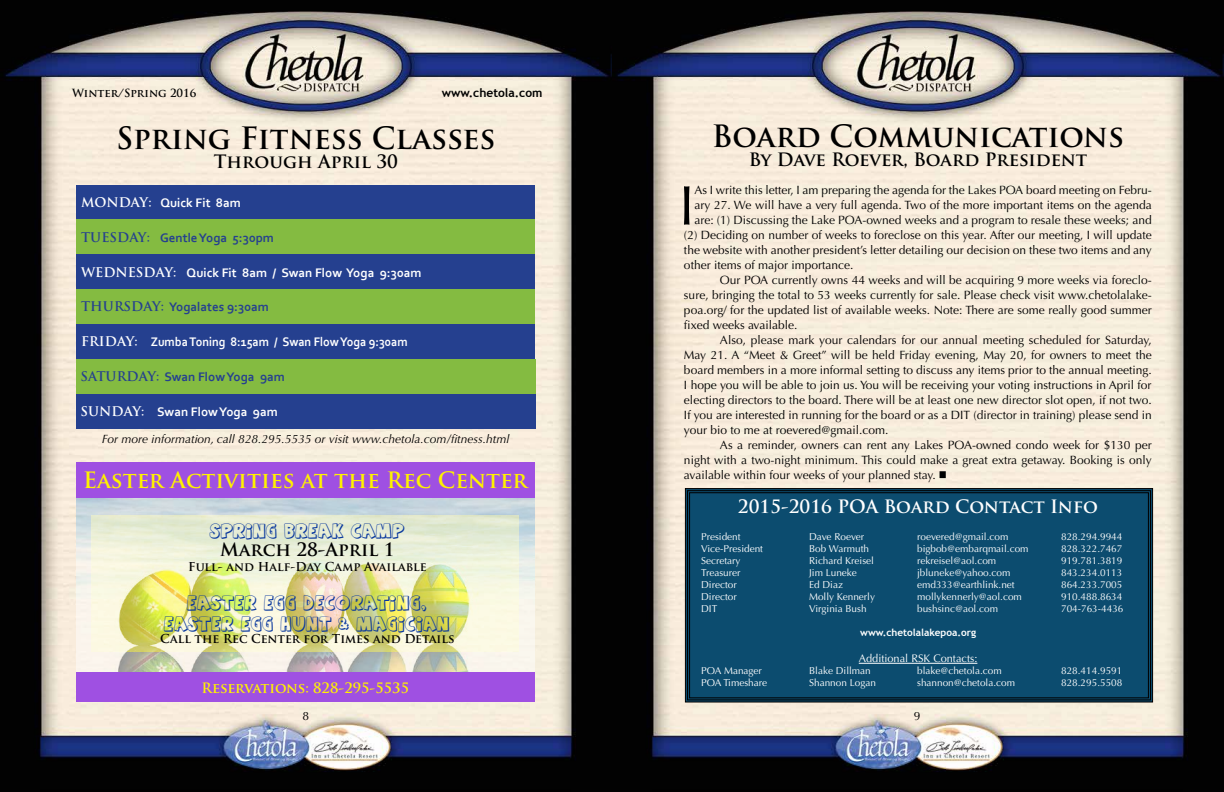
<style>
.page{position:relative;width:1224px;height:792px;background:#fff}
.page>*{position:absolute;margin:0;border:0;box-sizing:border-box;transform-origin:0 0}
.t1{font:55.8px "Optima";color:#000}
.t2{font:700 30px "Trajan Pro";color:#000}
.t3{font:700 22px "Trajan Pro";color:#fff200}
.t4{font:700 18px "Trajan Pro";color:#000}
.t5{font:700 18px "Trajan Pro";color:#fff}
.t6{font:14px/21px "Agent Orange";color:#07369e;text-align:center}
.t7{font:700 14px "Trajan Pro";color:#fff200}
.t8{font:700 13px "Corbel";color:#fff}
.t9{font:700 13px "Corbel";color:#25408f}
.t10{font:700 13px "Corbel";color:#fff;scale:.93 1}
.t11{font:12px "Optima";color:#000}
.t12{font:italic 12px "Optima";color:#000}
.t13{font:700 12px "Trajan Pro";color:#000}
.t14{font:700 12px "Trebuchet MS";color:#000}
.t15{font:11px "Optima";color:#fff}
.t16{font:700 11px "Trajan Pro";color:#000}
.t17{font:10px "Optima";color:#fff}
.t18{font:700 10px "Trebuchet MS";color:#fff}
.s1{font-family:"Trajan Pro"}
</style>
<div class="page">
<img style="left:0;top:0;width:1224px;height:792px">
<div style="left:685px;top:488px;width:468px;height:215px;background:#0c4c6f"></div>
<div style="left:687px;top:490px;width:464px;height:210px;border:1px solid #000"></div>
<div style="left:689px;top:492px;width:460px;height:206px;border:1px solid #000"></div>
<hr style="left:859px;top:663px;width:118px;height:1px;background:#fff">
<img style="left:76px;top:498px;width:459px;height:175px">
<img style="left:92px;top:516px;width:427px;height:136px">
<div style="left:76px;top:462px;width:459px;height:36px;background:#9f50e2"></div>
<div style="left:76px;top:673px;width:459px;height:29px;background:#9f50e2"></div>
<div style="left:77px;top:185px;width:458px;height:35px;background:#25408f"></div>
<div style="left:77px;top:220px;width:458px;height:34px;background:#84bb41"></div>
<div style="left:77px;top:254px;width:458px;height:35px;background:#25408f"></div>
<div style="left:77px;top:289px;width:458px;height:35px;background:#84bb41"></div>
<div style="left:77px;top:324px;width:458px;height:35px;background:#25408f"></div>
<div style="left:76px;top:359px;width:459px;height:35px;background:#84bb41"></div>
<div style="left:76px;top:394px;width:459px;height:34px;background:#25408f"></div>
<p class="t16" style="left:72px;top:86px;width:126px">Winter/Spring 2016</p>
<p class="t14" style="left:442px;top:86px;width:102px">www.chetola.com</p>
<h2 class="t2" style="left:116px;top:119px;width:381px">Spring Fitness Classes</h2>
<h3 class="t4" style="left:214px;top:150px;width:186px">Through April 30</h3>
<p class="t8" style="left:81px;top:195px;width:161px"><span class="s1">MONDAY:</span> Quick Fit 8am</p>
<p class="t9" style="left:81px;top:229px;width:194px"><span class="s1">TUESDAY:</span> Gentle Yoga 5:30pm</p>
<p class="t8" style="left:81px;top:264px;width:342px"><span class="s1">WEDNESDAY:</span> Quick Fit 8am / Swan Flow Yoga 9:30am</p>
<p class="t9" style="left:81px;top:299px;width:189px"><span class="s1">THURSDAY:</span> Yogalates 9:30am</p>
<p class="t10" style="left:81px;top:334px;width:353px"><span class="s1">FRIDAY:</span> Zumba Toning 8:15am / Swan Flow Yoga 9:30am</p>
<p class="t9" style="left:81px;top:369px;width:206px"><span class="s1">SATURDAY:</span> Swan Flow Yoga 9am</p>
<p class="t8" style="left:81px;top:404px;width:199px"><span class="s1">SUNDAY:</span> Swan Flow Yoga 9am</p>
<p class="t12" style="left:102px;top:432px;width:409px">For more information, call 828.295.5535 or visit www.chetola.com/fitness.html</p>
<h3 class="t3" style="left:83px;top:467px;width:446px">Easter Activities at the Rec Center</h3>
<p class="t6" style="left:210px;top:520px;width:196px">SPRING BREAK CAMP</p>
<h3 class="t4" style="left:220px;top:538px;width:176px">March 28-April 1</h3>
<p class="t13" style="left:188px;top:559px;width:240px">Full- and Half-Day Camp Available</p>
<p class="t6" style="left:164px;top:592px;width:288px">EASTER EGG DECORATING,<br>EASTER EGG HUNT &amp; MAGICIAN</p>
<p class="t13" style="left:160px;top:631px;width:296px">Call the Rec Center for Times and Details</p>
<p class="t7" style="left:202px;top:679px;width:209px">Reservations: 828-295-5535</p>
<p class="t11" style="left:303px;top:709px;width:8px">8</p>
<h2 class="t2" style="left:712px;top:118px;width:414px">Board Communications</h2>
<h3 class="t4" style="left:749px;top:148px;width:340px">By Dave Roever, Board President</h3>
<h1 class="t1" style="left:679px;top:173px;width:17px">I</h1>
<p class="t11" style="left:694px;top:183px;width:459px">As I write this letter, I am preparing the agenda for the Lakes POA board meeting on Febru-</p>
<p class="t11" style="left:694px;top:198px;width:459px">ary 27. We will have a very full agenda. Two of the more important items on the agenda</p>
<p class="t11" style="left:694px;top:213px;width:459px">are: (1) Discussing the Lake POA-owned weeks and a program to resale these weeks; and</p>
<p class="t11" style="left:684px;top:228px;width:469px">(2) Deciding on number of weeks to foreclose on this year. After our meeting, I will update</p>
<p class="t11" style="left:684px;top:243px;width:469px">the website with another president’s letter detailing our decision on these two items and any</p>
<p class="t11" style="left:684px;top:258px;width:171px">other items of major importance.</p>
<p class="t11" style="left:720px;top:273px;width:433px">Our POA currently owns 44 weeks and will be acquiring 9 more weeks via foreclo-</p>
<p class="t11" style="left:684px;top:288px;width:469px">sure, bringing the total to 53 weeks currently for sale. Please check visit www.chetolalake-</p>
<p class="t11" style="left:684px;top:303px;width:469px">poa.org/ for the updated list of available weeks. Note: There are some really good summer</p>
<p class="t11" style="left:684px;top:318px;width:115px">fixed weeks available.</p>
<p class="t11" style="left:720px;top:333px;width:433px">Also, please mark your calendars for our annual meeting scheduled for Saturday,</p>
<p class="t11" style="left:684px;top:348px;width:469px">May 21. A “Meet &amp; Greet” will be held Friday evening, May 20, for owners to meet the</p>
<p class="t11" style="left:684px;top:363px;width:469px">board members in a more informal setting to discuss any items prior to the annual meeting.</p>
<p class="t11" style="left:684px;top:378px;width:469px">I hope you will be able to join us. You will be receiving your voting instructions in April for</p>
<p class="t11" style="left:684px;top:393px;width:469px">electing directors to the board. There will be at least one new director slot open, if not two.</p>
<p class="t11" style="left:684px;top:408px;width:469px">If you are interested in running for the board or as a DIT (director in training) please send in</p>
<p class="t11" style="left:684px;top:423px;width:206px">your bio to me at roevered@gmail.com.</p>
<p class="t11" style="left:720px;top:438px;width:433px">As a reminder, owners can rent any Lakes POA-owned condo week for $130 per</p>
<p class="t11" style="left:684px;top:453px;width:469px">night with a two-night minimum. This could make a great extra getaway. Booking is only</p>
<p class="t11" style="left:684px;top:468px;width:264px">available within four weeks of your planned stay. ■</p>
<h3 class="t5" style="left:738px;top:495px;width:362px">2015-2016 POA Board Contact Info</h3>
<p class="t17" style="left:701px;top:531px;width:41px">President</p>
<p class="t17" style="left:809px;top:531px;width:57px">Dave Roever</p>
<p class="t17" style="left:917px;top:531px;width:93px">roevered@gmail.com</p>
<p class="t17" style="left:1061px;top:531px;width:63px">828.294.9944</p>
<p class="t17" style="left:701px;top:543px;width:63px">Vice-President</p>
<p class="t17" style="left:809px;top:543px;width:61px">Bob Warmuth</p>
<p class="t17" style="left:917px;top:543px;width:113px">bigbob@embarqmail.com</p>
<p class="t17" style="left:1061px;top:543px;width:63px">828.322.7467</p>
<p class="t17" style="left:701px;top:555px;width:41px">Secretary</p>
<p class="t17" style="left:809px;top:555px;width:66px">Richard Kreisel</p>
<p class="t17" style="left:917px;top:555px;width:81px">rekreisel@aol.com</p>
<p class="t17" style="left:1061px;top:555px;width:63px">919.781.3819</p>
<p class="t17" style="left:701px;top:567px;width:41px">Treasurer</p>
<p class="t17" style="left:809px;top:567px;width:49px">Jim Luneke</p>
<p class="t17" style="left:917px;top:567px;width:95px">jbluneke@yahoo.com</p>
<p class="t17" style="left:1061px;top:567px;width:63px">843.234.0113</p>
<p class="t17" style="left:701px;top:579px;width:37px">Director</p>
<p class="t17" style="left:809px;top:579px;width:35px">Ed Diaz</p>
<p class="t17" style="left:917px;top:579px;width:99px">emd333@earthlink.net</p>
<p class="t17" style="left:1061px;top:579px;width:63px">864.233.7005</p>
<p class="t17" style="left:701px;top:591px;width:37px">Director</p>
<p class="t17" style="left:809px;top:591px;width:67px">Molly Kennerly</p>
<p class="t17" style="left:917px;top:591px;width:106px">mollykennerly@aol.com</p>
<p class="t17" style="left:1061px;top:591px;width:63px">910.488.8634</p>
<p class="t17" style="left:701px;top:603px;width:18px">DIT</p>
<p class="t17" style="left:809px;top:603px;width:59px">Virginia Bush</p>
<p class="t17" style="left:917px;top:603px;width:82px">bushsinc@aol.com</p>
<p class="t17" style="left:1061px;top:603px;width:64px">704-763-4436</p>
<p class="t18" style="left:860px;top:626px;width:117px">www.chetolalakepoa.org</p>
<p class="t15" style="left:859px;top:652px;width:120px">Additional RSK Contacts:</p>
<p class="t17" style="left:701px;top:665px;width:62px">POA Manager</p>
<p class="t17" style="left:809px;top:665px;width:63px">Blake Dillman</p>
<p class="t17" style="left:917px;top:665px;width:86px">blake@chetola.com</p>
<p class="t17" style="left:1061px;top:665px;width:63px">828.414.9591</p>
<p class="t17" style="left:701px;top:677px;width:67px">POA Timeshare</p>
<p class="t17" style="left:809px;top:677px;width:68px">Shannon Logan</p>
<p class="t17" style="left:917px;top:677px;width:99px">shannon@chetola.com</p>
<p class="t17" style="left:1061px;top:677px;width:63px">828.295.5508</p>
<p class="t11" style="left:914px;top:709px;width:8px">9</p>
</div>
